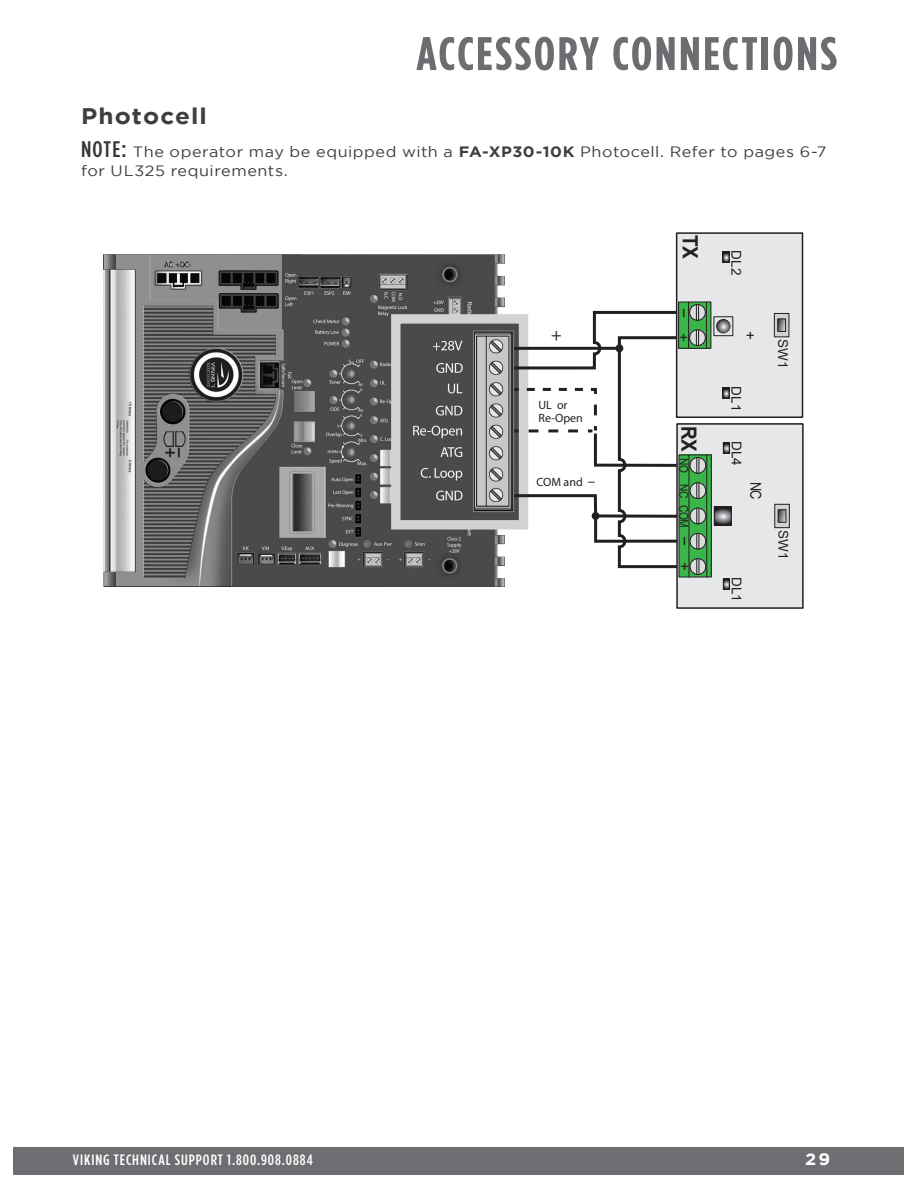
<style>
.page{position:relative;width:918px;height:1188px;background:#fff}
.page>*{position:absolute;margin:0;border:0;box-sizing:border-box;transform-origin:0 0}
.t1{font:700 47.1px "Gotham Condensed";letter-spacing:.05em;color:#6c6d70;scale:1.08 1}
.t2{font:700 22.5px "Gotham";letter-spacing:.045em;color:#3e3e3f;scale:1.08 1}
.t3{font:700 21px "Arial";color:#231f20;scale:.9 1}
.t4{font:18px "Myriad Pro";color:#231f20}
.t5{font:700 16.5px "Gotham";color:#fff;scale:1.08 1}
.t6{font:15px/19.5px "Gotham";letter-spacing:.035em;color:#3e3e3f;scale:1.08 1}
.t7{font:500 15px "Gotham Condensed";letter-spacing:.06em;color:#fff;scale:1.08 1}
.t8{font:15px "Arial";color:#231f20;scale:2 1}
.t9{font:15px "Arial";color:#231f20;scale:.85 1}
.t10{font:15px "Arial";color:#231f20}
.t11{font:13.5px "Arial";color:#231f20}
.t12{font:12px/13.5px "Myriad Pro";color:#231f20}
.t13{font:12px "Arial";letter-spacing:-.05em;color:#231f20;scale:.85 1}
.s1{font-family:"Gotham Condensed";font-weight:500;font-size:22.5px;color:#353738}
.s2{font-weight:700}
.s3{font-size:15px}
</style>
<div class="page">
<div style="left:14px;top:1147px;width:890px;height:27px;background:#6d6e71"></div>
<img style="left:104px;top:255px;width:401px;height:331px">
<img style="left:401px;top:324px;width:110px;height:196px">
<div style="left:391px;top:314px;width:137px;height:216px;border:9px solid #d1d2d4"></div>
<div style="left:677px;top:424px;width:126px;height:184px;background:#e6e7e9"></div>
<div style="left:676px;top:423px;width:128px;height:186px;border:2px solid #231f20"></div>
<div style="left:679px;top:455px;width:32px;height:122px;background:#3ab54a"></div>
<div style="left:679px;top:455px;width:33px;height:122px;border:1px solid #231f20"></div>
<hr style="left:706px;top:455px;width:1px;height:122px;background:#231f20">
<hr style="left:689px;top:455px;width:1px;height:122px;background:#231f20">
<svg style="left:688px;top:457px;width:20px;height:17px"></svg>
<svg style="left:688px;top:482px;width:20px;height:18px"></svg>
<svg style="left:688px;top:507px;width:20px;height:18px"></svg>
<svg style="left:688px;top:532px;width:20px;height:18px"></svg>
<svg style="left:688px;top:558px;width:20px;height:17px"></svg>
<svg style="left:725px;top:580px;width:3px;height:8px"></svg>
<div style="left:723px;top:578px;width:7px;height:12px;border:1px solid #231f20"></div>
<svg style="left:725px;top:444px;width:3px;height:8px"></svg>
<div style="left:723px;top:442px;width:7px;height:12px;border:1px solid #231f20"></div>
<svg style="left:776px;top:506px;width:12px;height:20px"></svg>
<div style="left:774px;top:504px;width:16px;height:24px;border:1px solid #231f20"></div>
<svg style="left:780px;top:511px;width:4px;height:10px"></svg>
<div style="left:778px;top:509px;width:8px;height:14px;border:1px solid #231f20"></div>
<svg style="left:716px;top:508px;width:14px;height:16px"></svg>
<div style="left:714px;top:506px;width:18px;height:20px;border:1px solid #231f20"></div>
<div style="left:677px;top:233px;width:126px;height:184px;background:#e6e7e9"></div>
<div style="left:676px;top:232px;width:127px;height:186px;border:2px solid #231f20"></div>
<div style="left:679px;top:302px;width:32px;height:46px;background:#3ab54a"></div>
<div style="left:678px;top:302px;width:33px;height:47px;border:1px solid #231f20"></div>
<hr style="left:706px;top:302px;width:1px;height:46px;background:#231f20">
<hr style="left:688px;top:302px;width:1px;height:46px;background:#231f20">
<svg style="left:689px;top:304px;width:18px;height:17px"></svg>
<svg style="left:689px;top:329px;width:18px;height:18px"></svg>
<div style="left:774px;top:313px;width:15px;height:24px;background:#d1d2d4"></div>
<div style="left:774px;top:313px;width:15px;height:24px;border:1px solid #231f20"></div>
<svg style="left:779px;top:320px;width:5px;height:10px"></svg>
<div style="left:777px;top:318px;width:9px;height:14px;border:1px solid #231f20"></div>
<svg style="left:725px;top:390px;width:3px;height:7px"></svg>
<div style="left:723px;top:388px;width:7px;height:11px;border:1px solid #231f20"></div>
<svg style="left:725px;top:253px;width:3px;height:8px"></svg>
<div style="left:723px;top:251px;width:7px;height:12px;border:1px solid #231f20"></div>
<svg style="left:716px;top:320px;width:14px;height:14px"></svg>
<div style="left:714px;top:316px;width:19px;height:20px;border:1px solid #231f20"></div>
<svg style="left:716px;top:319px;width:15px;height:14px"></svg>
<svg style="left:511px;top:309px;width:169px;height:261px"></svg>
<h1 class="t1" style="left:416px;top:27px;width:391px">ACCESSORY CONNECTIONS</h1>
<h2 class="t2" style="left:81px;top:103px;width:118px">Photocell</h2>
<p class="t6" style="left:81px;top:141px;width:692px"><span class="s1">NOTE:</span> The operator may be equipped with a <span class="s2">FA-XP30-10K</span> Photocell. Refer to pages 6-7 for UL325 requirements.</p>
<p class="t4" style="left:562px;top:349px;width:12px;rotate:-180deg">+</p>
<p class="t12" style="left:538px;top:398px;width:46px">UL or<br>Re-Open</p>
<p class="t12" style="left:536px;top:475px;width:60px">COM and <span class="s3">–</span></p>
<h3 class="t3" style="left:705px;top:235px;width:27px;rotate:90deg">TX</h3>
<p class="t8" style="left:695px;top:308px;width:19px;rotate:90deg">- +</p>
<h3 class="t3" style="left:704px;top:426px;width:30px;rotate:90deg">RX</h3>
<p class="t13" style="left:692px;top:458px;width:19px;rotate:90deg">NO</p>
<p class="t13" style="left:692px;top:505px;width:28px;rotate:90deg">COM</p>
<p class="t10" style="left:695px;top:562px;width:10px;rotate:90deg">+</p>
<p class="t13" style="left:692px;top:484px;width:18px;rotate:90deg">NC</p>
<p class="t8" style="left:697px;top:536px;width:6px;rotate:90deg">-</p>
<p class="t11" style="left:746px;top:250px;width:26px;rotate:90deg">DL2</p>
<p class="t10" style="left:761px;top:331px;width:10px;rotate:90deg">+</p>
<p class="t11" style="left:746px;top:386px;width:26px;rotate:90deg">DL1</p>
<p class="t11" style="left:746px;top:441px;width:26px;rotate:90deg">DL4</p>
<p class="t9" style="left:766px;top:482px;width:22px;rotate:90deg">NC</p>
<p class="t11" style="left:746px;top:577px;width:26px;rotate:90deg">DL1</p>
<p class="t11" style="left:792px;top:339px;width:31px;rotate:90deg">SW1</p>
<p class="t11" style="left:793px;top:530px;width:31px;rotate:90deg">SW1</p>
<p class="t7" style="left:73px;top:1151px;width:224px">VIKING TECHNICAL SUPPORT 1.800.908.0884</p>
<p class="t5" style="left:805px;top:1149px;width:25px">29</p>
</div>
